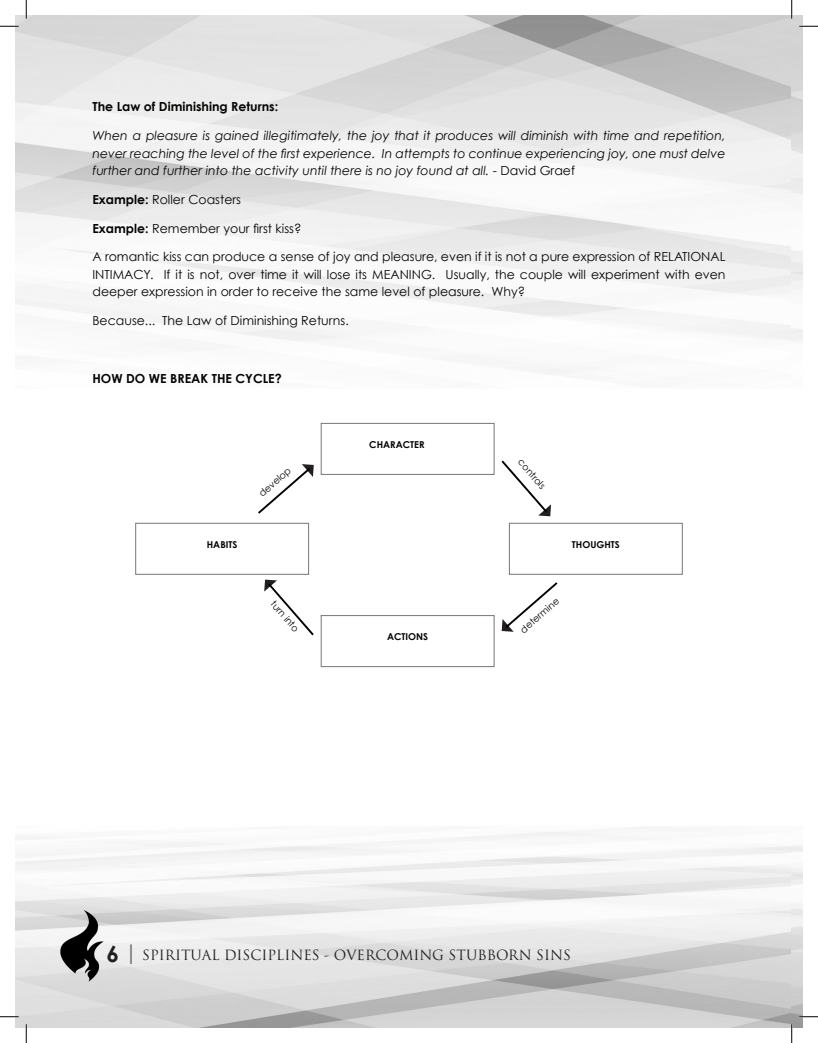
<style>
.page{position:relative;width:818px;height:1043px;background:#fff}
.page>*{position:absolute;margin:0;border:0;box-sizing:border-box;transform-origin:0 0}
.t1{font:13.75px "Trajan Pro";color:#231f20}
.Bullet_Points{font:12.5px/17.5px "Century Gothic";color:#040503;text-align:justify}
.Bullet_Points-2{font:italic 12.5px/17.5px "Century Gothic";color:#040503;text-align:justify}
.Bullet_Points-3{font:700 12.5px "Century Gothic";color:#040503}
.Bullet_Points-4{font:9.5px "Century Gothic";color:#040503}
.Bullet_Points-5{font:700 9.5px "Century Gothic";color:#040503}
.s1{font-style:normal}
.s2{font-weight:700}
.s3{font-family:"Century Gothic";font-weight:700;font-size:22.5px}
.s4{font-family:"Century Gothic";font-weight:700;font-size:21.25px;color:#757679}
</style>
<div class="page">
<img style="left:15px;top:15px;width:787px;height:1012px">
<div style="left:321px;top:423px;width:173px;height:52px;border:1px solid #757679"></div>
<div style="left:321px;top:615px;width:173px;height:52px;border:1px solid #757679"></div>
<div style="left:509px;top:523px;width:173px;height:52px;border:1px solid #757679"></div>
<div style="left:135px;top:523px;width:174px;height:52px;border:1px solid #757679"></div>
<svg style="left:256px;top:464px;width:58px;height:51px"></svg>
<svg style="left:501px;top:580px;width:58px;height:52px"></svg>
<svg style="left:499px;top:458px;width:52px;height:58px"></svg>
<svg style="left:264px;top:579px;width:52px;height:58px"></svg>
<svg style="left:0;top:25px;width:19px;height:2px"></svg>
<svg style="left:799px;top:25px;width:19px;height:2px"></svg>
<svg style="left:0;top:1015px;width:19px;height:2px"></svg>
<svg style="left:799px;top:1015px;width:19px;height:2px"></svg>
<svg style="left:25px;top:0;width:2px;height:19px"></svg>
<svg style="left:25px;top:1024px;width:2px;height:18px"></svg>
<svg style="left:790px;top:0;width:2px;height:19px"></svg>
<svg style="left:790px;top:1024px;width:2px;height:18px"></svg>
<p class="Bullet_Points-3" style="left:92px;top:99px;width:187px">The Law of Diminishing Returns:</p>
<p class="Bullet_Points-2" style="left:92px;top:127px;width:634px">When a pleasure is gained illegitimately, the joy that it produces will diminish with time and repetition, never reaching the level of the first experience. In attempts to continue experiencing joy, one must delve further and further into the activity until there is no joy found at all. <span class="s1">- David Graef</span></p>
<p class="Bullet_Points" style="left:92px;top:190px;width:150px"><span class="s2">Example:</span> Roller Coasters</p>
<p class="Bullet_Points" style="left:92px;top:219px;width:210px"><span class="s2">Example:</span> Remember your first kiss?</p>
<p class="Bullet_Points" style="left:92px;top:248px;width:634px">A romantic kiss can produce a sense of joy and pleasure, even if it is not a pure expression of RELATIONAL INTIMACY. If it is not, over time it will lose its MEANING. Usually, the couple will experiment with even deeper expression in order to receive the same level of pleasure. Why?</p>
<p class="Bullet_Points" style="left:92px;top:312px;width:258px">Because... The Law of Diminishing Returns.</p>
<p class="Bullet_Points-3" style="left:92px;top:370px;width:191px">HOW DO WE BREAK THE CYCLE?</p>
<p class="Bullet_Points-4" style="left:256px;top:490px;width:40px;rotate:-41deg">develop</p>
<p class="Bullet_Points-5" style="left:369px;top:438px;width:57px">CHARACTER</p>
<p class="Bullet_Points-4" style="left:524px;top:456px;width:38px;rotate:49deg">controls</p>
<p class="Bullet_Points-5" style="left:207px;top:538px;width:32px">HABITS</p>
<p class="Bullet_Points-5" style="left:572px;top:538px;width:49px">THOUGHTS</p>
<p class="Bullet_Points-4" style="left:277px;top:598px;width:39px;rotate:49deg">turn into</p>
<p class="Bullet_Points-5" style="left:387px;top:630px;width:43px">ACTIONS</p>
<p class="Bullet_Points-4" style="left:517px;top:626px;width:49px;rotate:-41deg">determine</p>
<p class="t1" style="left:106px;top:946px;width:466px"><span class="s3">6</span> <span class="s4">|</span> SPIRITUAL DISCIPLINES - OVERCOMING STUBBORN SINS</p>
</div>
